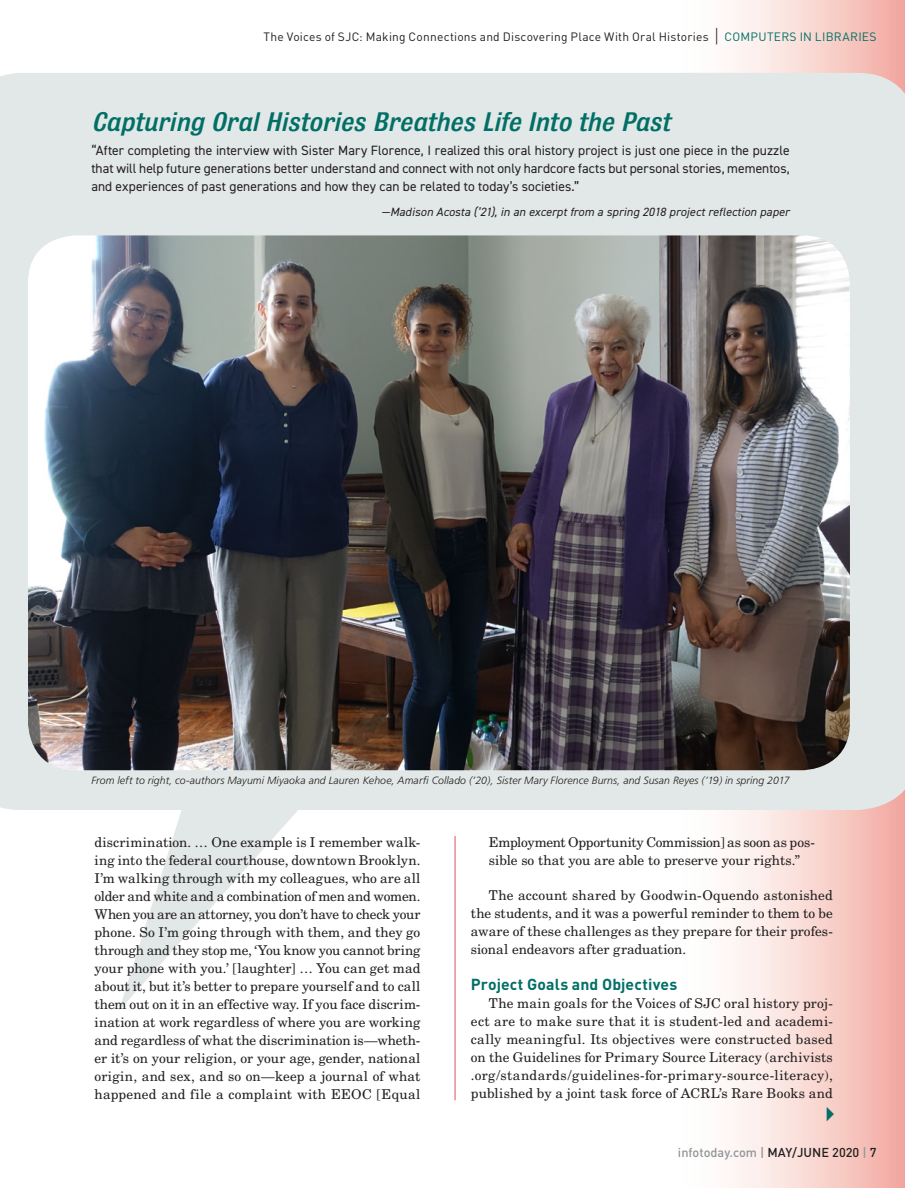
<style>
.page{position:relative;width:905px;height:1188px;background:#fff}
.page>*{position:absolute;margin:0;border:0;box-sizing:border-box;transform-origin:0 0}
.subhead{font:italic 500 28.5px "Bulldog";letter-spacing:-.005em;color:#016f66}
.t1{font:16.5px "European Pi Three";color:#016f66}
.subhead-2{font:700 15.75px "DIN";letter-spacing:.01em;color:#016f66}
.body_copy{font:13.5px/18px "New Century Schlbk";letter-spacing:.005em;color:#231f20;text-align:justify}
.body_copy-2{font:13.5px/18px "DIN2014";letter-spacing:.005em;color:#231f20;text-align:justify}
.t2{font:500 12.75px "DIN";color:#939598}
.body_copy-3{font:12px "DIN";letter-spacing:.015em;color:#231f20}
.body_copy-4{font:italic 12px "DIN2014";letter-spacing:.015em;color:#231f20}
.t3{font:italic 300 10.5px "Frutiger";letter-spacing:.01em;color:#231f20}
.s1{font-size:19.2px}
.s2{color:#016f66}
.s3{color:#231f20}
</style>
<div class="page">
<div style="left:659px;top:0;width:245px;height:1188px;background:linear-gradient(to right,#fff,#f3b2a9)"></div>
<div style="left:0;top:73px;width:904px;height:737px;background:#e2e8e7"></div>
<img style="left:28px;top:235px;width:821px;height:535px">
<svg style="left:119px;top:810px;width:179px;height:200px"></svg>
<hr style="left:454px;top:836px;width:1px;height:264px;background:#e34e5a">
<p class="body_copy-3" style="left:263px;top:29px;width:614px">The Voices of SJC: Making Connections and Discovering Place With Oral Histories <span class="s1">|</span> <span class="s2">COMPUTERS IN LIBRARIES</span></p>
<p class="subhead" style="left:91px;top:107px;width:580px">Capturing Oral Histories Breathes Life Into the Past</p>
<p class="body_copy-2" style="left:91px;top:141px;width:699px">“After completing the interview with Sister Mary Florence, I realized this oral history project is just one piece in the puzzle that will help future generations better understand and connect with not only hardcore facts but personal stories, mementos, and experiences of past generations and how they can be related to today’s societies.”</p>
<p class="body_copy-4" style="left:381px;top:204px;width:409px">—Madison Acosta (’21), in an excerpt from a spring 2018 project reflection paper</p>
<p class="t3" style="left:91px;top:774px;width:699px">From left to right, co-authors Mayumi Miyaoka and Lauren Kehoe, Amarfi Collado (’20), Sister Mary Florence Burns, and Susan Reyes (’19) in spring 2017</p>
<p class="body_copy" style="left:94px;top:832px;width:327px">discrimination. … One example is I remember walk&shy;ing into the federal courthouse, downtown Brooklyn.<br>I’m walking through with my colleagues, who are all older and white and a combination of men and women.<br>When you are an attorney, you don’t have to check your phone. So I’m going through with them, and they go through and they stop me, ‘You know you cannot bring your phone with you.’ [laughter] … You can get mad about it, but it’s better to prepare yourself and to call them out on it in an effective way. If you face discrim&shy;ination at work regardless of where you are working and regardless of what the discrimination is—wheth&shy;er it’s on your religion, or your age, gender, national origin, and sex, and so on—keep a journal of what happened and file a complaint with EEOC [Equal</p>
<p class="body_copy" style="left:489px;top:832px;width:327px">Employment Opportunity Commission] as soon as pos&shy;sible so that you are able to preserve your rights.”</p>
<p class="body_copy" style="left:471px;top:886px;width:363px;text-indent:18px">The account shared by Goodwin-Oquendo astonished the students, and it was a powerful reminder to them to be aware of these challenges as they prepare for their profes&shy;sional endeavors after graduation.</p>
<p class="subhead-2" style="left:471px;top:974px;width:208px">Project Goals and Objectives</p>
<p class="body_copy" style="left:471px;top:994px;width:363px;text-indent:18px">The main goals for the Voices of SJC oral history proj&shy;ect are to make sure that it is student-led and academi&shy;cally meaningful. Its objectives were constructed based on the Guidelines for Primary Source Literacy (archivists .org/standards/guidelines-for-primary-source-literacy), published by a joint task force of ACRL’s Rare Books and</p>
<p class="t1" style="left:826px;top:1104px;width:10px">A</p>
<p class="t2" style="left:678px;top:1144px;width:200px">infotoday.com | <span class="s3">MAY/JUNE 2020</span> | <span class="s3">7</span></p>
</div>
